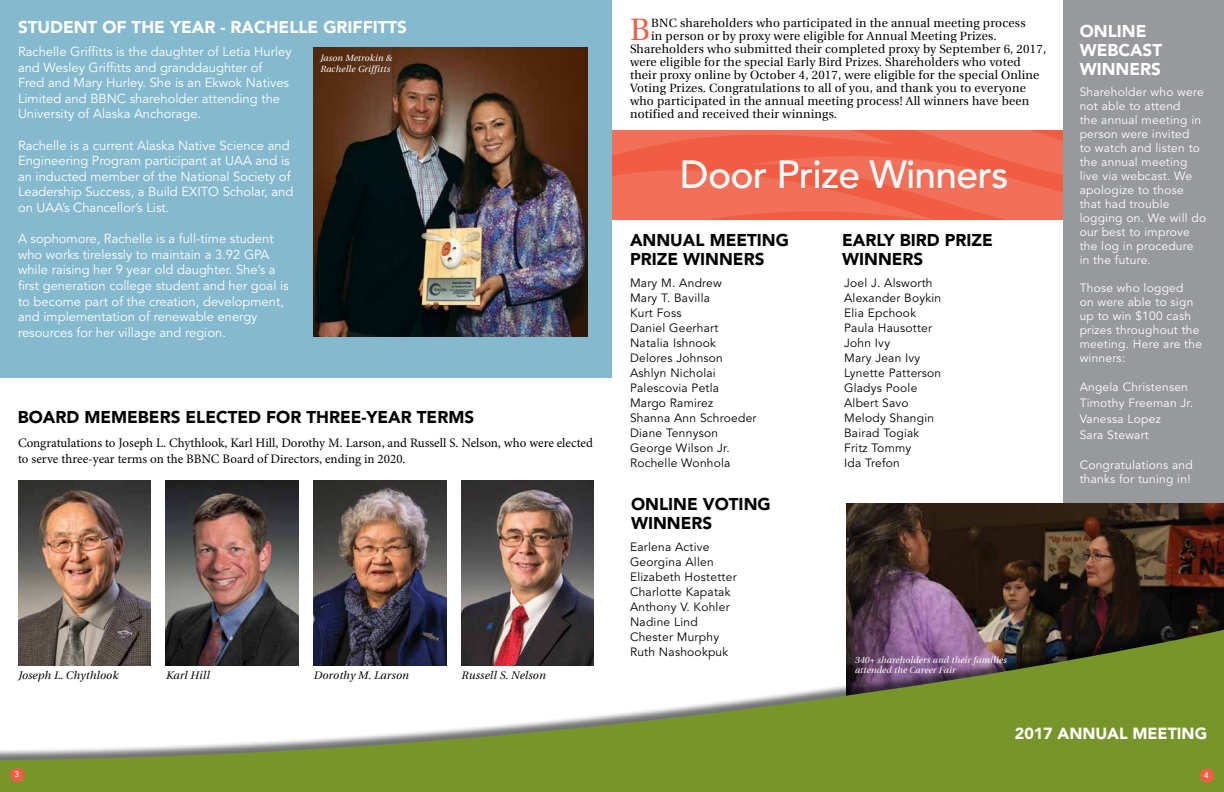
<style>
.page{position:relative;width:1224px;height:792px;background:#fff}
.page>*{position:absolute;margin:0;border:0;box-sizing:border-box;transform-origin:0 0}
.t1{font:500 39px "Avenir LT Std";letter-spacing:-.02em;color:#fff}
.t2{font:31px "Utopia";color:#f15d43}
.t3{font:900 17px/19px "Avenir LT Std";color:#000}
.t4{font:900 17px/19px "Avenir LT Std";color:#fff}
.t5{font:900 16px "Avenir LT Std";color:#fff}
.t6{font:13px/15.6px "Avenir LT Std";color:#fff}
.t7{font:13px/15.6px "Minion Pro";letter-spacing:-.005em;color:#000}
.t8{font:12px "Utopia";letter-spacing:.02em;color:#000}
.t9{font:12px/15px "Avenir LT Std";letter-spacing:.02em;color:#000}
.t10{font:12px/14px "Avenir LT Std";letter-spacing:.02em;color:#fff}
.t11{font:italic 11px "Utopia";letter-spacing:.02em;color:#000}
.t12{font:italic 9px/10.8px "Utopia";letter-spacing:.02em;color:#fff}
.t13{font:500 8.2px "Avenir LT Std";color:#fff}
</style>
<div class="page">
<svg style="left:612px;top:130px;width:451px;height:90px;background:#f16850"></svg>
<div style="left:0;top:0;width:612px;height:377px;background:#85bace"></div>
<div style="left:1063px;top:0;width:161px;height:764px;background:#98999c"></div>
<img style="left:846px;top:503px;width:378px;height:113px">
<div style="left:0;top:616px;width:1224px;height:176px;background:#000;opacity:.55"></div>
<svg style="left:0;top:628px;width:1224px;height:164px;fill:#78952c"></svg>
<div style="left:10px;top:768px;width:14px;height:14px;background:#f15d43;border-radius:50%"></div>
<div style="left:1200px;top:768px;width:14px;height:15px;background:#f15d43;border-radius:50%"></div>
<img style="left:314px;top:47px;width:273px;height:290px">
<img style="left:18px;top:481px;width:133px;height:185px">
<img style="left:166px;top:481px;width:132px;height:185px">
<img style="left:314px;top:481px;width:132px;height:185px">
<img style="left:461px;top:481px;width:133px;height:185px">
<h3 class="t4" style="left:18px;top:17px;width:391px">STUDENT OF THE YEAR - RACHELLE GRIFFITTS</h3>
<p class="t6" style="left:18px;top:44px;width:275px">Rachelle Griffitts is the daughter of Letia Hurley and Wesley Griffitts and granddaughter of Fred and Mary Hurley. She is an Ekwok Natives Limited and BBNC shareholder attending the University of Alaska Anchorage.</p>
<p class="t6" style="left:18px;top:138px;width:277px">Rachelle is a current Alaska Native Science and Engineering Program participant at UAA and is an inducted member of the National Society of Leadership Success, a Build EXITO Scholar, and on UAA’s Chancellor’s List.</p>
<p class="t6" style="left:18px;top:231px;width:272px">A sophomore, Rachelle is a full-time student who works tirelessly to maintain a 3.92 GPA while raising her 9 year old daughter. She’s a first generation college student and her goal is to become part of the creation, development, and implementation of renewable energy resources for her village and region.</p>
<p class="t12" style="left:320px;top:53px;width:74px">Jason Metrokin &amp;<br>Rachelle Griffitts</p>
<h3 class="t3" style="left:18px;top:407px;width:458px">BOARD MEMEBERS ELECTED FOR THREE-YEAR TERMS</h3>
<p class="t7" style="left:18px;top:435px;width:577px">Congratulations to Joseph L. Chythlook, Karl Hill, Dorothy M. Larson, and Russell S. Nelson, who were elected to serve three-year terms on the BBNC Board of Directors, ending in 2020.</p>
<p class="t11" style="left:18px;top:670px;width:102px">Joseph L. Chythlook</p>
<p class="t11" style="left:166px;top:670px;width:45px">Karl Hill</p>
<p class="t11" style="left:314px;top:670px;width:97px">Dorothy M. Larson</p>
<p class="t11" style="left:461px;top:670px;width:86px">Russell S. Nelson</p>
<p class="t8" style="left:651px;top:16px;width:376px">BNC shareholders who participated in the annual meeting process</p>
<p class="t8" style="left:651px;top:29px;width:347px">in person or by proxy were eligible for Annual Meeting Prizes.</p>
<p class="t8" style="left:630px;top:42px;width:418px">Shareholders who submitted their completed proxy by September 6, 2017,</p>
<p class="t8" style="left:630px;top:55px;width:392px">were eligible for the special Early Bird Prizes. Shareholders who voted</p>
<p class="t8" style="left:630px;top:68px;width:411px">their proxy online by October 4, 2017, were eligible for the special Online</p>
<p class="t8" style="left:630px;top:81px;width:397px">Voting Prizes. Congratulations to all of you, and thank you to everyone</p>
<p class="t8" style="left:630px;top:94px;width:401px">who participated in the annual meeting process! All winners have been</p>
<p class="t8" style="left:630px;top:107px;width:209px">notified and received their winnings.</p>
<h2 class="t2" style="left:630px;top:13px;width:22px">B</h2>
<h1 class="t1" style="left:680px;top:152px;width:330px">Door Prize Winners</h1>
<h3 class="t3" style="left:630px;top:231px;width:161px">ANNUAL MEETING<br>PRIZE WINNERS</h3>
<p class="t9" style="left:630px;top:276px;width:128px">Mary M. Andrew<br>Mary T. Bavilla<br>Kurt Foss<br>Daniel Geerhart<br>Natalia Ishnook<br>Delores Johnson<br>Ashlyn Nicholai<br>Palescovia Petla<br>Margo Ramirez<br>Shanna Ann Schroeder<br>Diane Tennyson<br>George Wilson Jr.<br>Rochelle Wonhola</p>
<h3 class="t3" style="left:631px;top:494px;width:141px">ONLINE VOTING<br>WINNERS</h3>
<p class="t9" style="left:630px;top:539px;width:108px">Earlena Active<br>Georgina Allen<br>Elizabeth Hostetter<br>Charlotte Kapatak<br>Anthony V. Kohler<br>Nadine Lind<br>Chester Murphy<br>Ruth Nashookpuk</p>
<h3 class="t3" style="left:842px;top:231px;width:152px">EARLY BIRD PRIZE<br>WINNERS</h3>
<p class="t9" style="left:844px;top:276px;width:99px">Joel J. Alsworth<br>Alexander Boykin<br>Elia Epchook<br>Paula Hausotter<br>John Ivy<br>Mary Jean Ivy<br>Lynette Patterson<br>Gladys Poole<br>Albert Savo<br>Melody Shangin<br>Bairad Togiak<br>Fritz Tommy<br>Ida Trefon</p>
<p class="t12" style="left:855px;top:654px;width:153px">340+ shareholders and their families attended the Career Fair</p>
<h3 class="t4" style="left:1080px;top:21px;width:84px">ONLINE<br>WEBCAST<br>WINNERS</h3>
<p class="t10" style="left:1080px;top:85px;width:128px">Shareholder who were not able to attend<br>the annual meeting in person were invited<br>to watch and listen to the annual meeting live via webcast. We apologize to those that had trouble logging on. We will do our best to improve the log in procedure in the future.</p>
<p class="t10" style="left:1080px;top:281px;width:124px">Those who logged<br>on were able to sign up to win $100 cash prizes throughout the meeting. Here are the winners:</p>
<p class="t10" style="left:1080px;top:380px;width:115px;line-height:16px">Angela Christensen<br>Timothy Freeman Jr.<br>Vanessa Lopez<br>Sara Stewart</p>
<p class="t10" style="left:1080px;top:458px;width:115px">Congratulations and thanks for tuning in!</p>
<p class="t5" style="left:1015px;top:723px;width:194px">2017 ANNUAL MEETING</p>
<p class="t13" style="left:14px;top:770px;width:6px">3</p>
<p class="t13" style="left:1204px;top:770px;width:6px">4</p>
</div>
